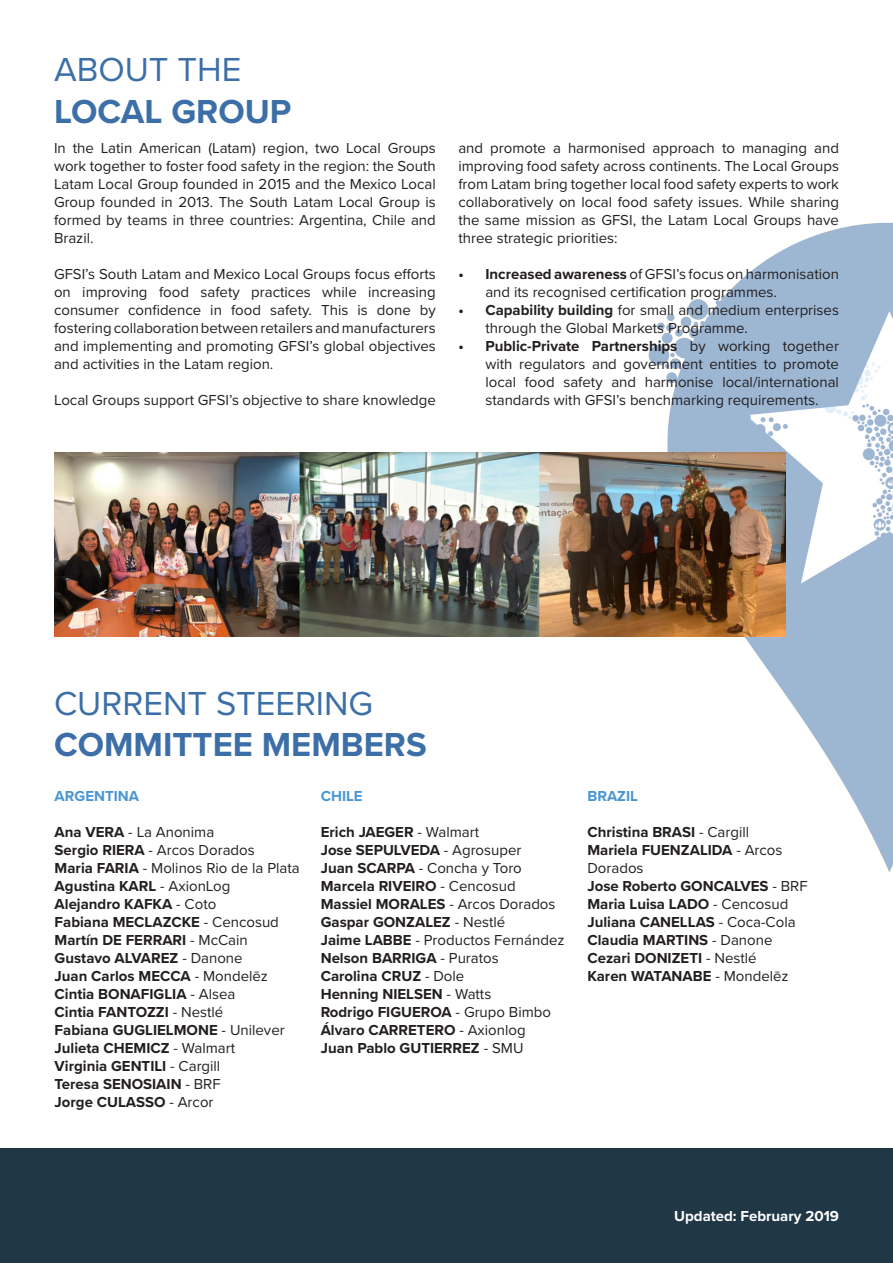
<style>
.page{position:relative;width:893px;height:1263px;background:#fff}
.page>*{position:absolute;margin:0;border:0;box-sizing:border-box;transform-origin:0 0}
.t1{font:700 34.5px "Proxima Nova";color:#3c6fa7}
.t2{font:34.5px "Proxima Nova";color:#3c6fa7}
.t3{font:15px/18px "Proxima Nova";color:#231f20;text-align:justify}
.t4{font:700 15px/18px "Proxima Nova";color:#231f20}
.t5{font:700 15px "Proxima Nova";color:#fff}
.t6{font:700 15px "Proxima Nova";color:#4a96d1}
.s1{font-weight:700}
.s2{font-weight:400}
</style>
<div class="page">
<div style="left:0;top:1148px;width:893px;height:115px;background:#203746"></div>
<img style="left:540px;top:222px;width:353px;height:651px">
<img style="left:55px;top:453px;width:730px;height:184px">
<p class="t2" style="left:54px;top:44px;width:189px">ABOUT THE</p>
<p class="t1" style="left:54px;top:85px;width:239px">LOCAL GROUP</p>
<p class="t3" style="left:54px;top:139px;width:383px">In the Latin American (Latam) region, two Local Groups work together to foster food safety in the region: the South Latam Local Group founded in 2015 and the Mexico Local Group founded in 2013. The South Latam Local Group is formed by teams in three countries: Argentina, Chile and Brazil.</p>
<p class="t3" style="left:54px;top:265px;width:383px">GFSI’s South Latam and Mexico Local Groups focus efforts on improving food safety practices while increasing consumer confidence in food safety. This is done by fostering collaboration between retailers and manufacturers and implementing and promoting GFSI’s global objectives and activities in the Latam region.</p>
<p class="t3" style="left:54px;top:391px;width:383px">Local Groups support GFSI’s objective to share knowledge</p>
<p class="t3" style="left:458px;top:139px;width:382px">and promote a harmonised approach to managing and improving food safety across continents. The Local Groups from Latam bring together local food safety experts to work collaboratively on local food safety issues. While sharing the same mission as GFSI, the Latam Local Groups have three strategic priorities:</p>
<p class="t3" style="left:485px;top:265px;width:355px;text-indent:-27px"><span class="s1">• Increased awareness</span> of GFSI’s focus on harmonisation and its recognised certification programmes.</p>
<p class="t3" style="left:485px;top:301px;width:355px;text-indent:-27px"><span class="s1">• Capability building</span> for small and medium enterprises through the Global Markets Programme.</p>
<p class="t3" style="left:485px;top:337px;width:355px;text-indent:-27px"><span class="s1">• Public-Private Partnerships</span> by working together with regulators and government entities to promote local food safety and harmonise local/international standards with GFSI’s benchmarking requirements.</p>
<p class="t2" style="left:54px;top:678px;width:321px">CURRENT STEERING</p>
<p class="t1" style="left:54px;top:719px;width:374px">COMMITTEE MEMBERS</p>
<p class="t6" style="left:55px;top:784px;width:86px">ARGENTINA</p>
<p class="t3" style="left:55px;top:822px;width:161px"><span class="s1">Ana VERA</span> - La Anonima</p>
<p class="t3" style="left:55px;top:840px;width:202px"><span class="s1">Sergio RIERA</span> - Arcos Dorados</p>
<p class="t3" style="left:55px;top:858px;width:247px"><span class="s1">Maria FARIA</span> - Molinos Rio de la Plata</p>
<p class="t4" style="left:55px;top:876px;width:177px">Agustina KARL <span class="s2">- AxionLog</span></p>
<p class="t4" style="left:55px;top:894px;width:163px">Alejandro KAFKA <span class="s2">- Coto</span></p>
<p class="t4" style="left:55px;top:912px;width:226px">Fabiana MECLAZCKE <span class="s2">- Cencosud</span></p>
<p class="t4" style="left:55px;top:930px;width:195px">Martín DE FERRARI <span class="s2">- McCain</span></p>
<p class="t4" style="left:55px;top:948px;width:190px">Gustavo ALVAREZ <span class="s2">- Danone</span></p>
<p class="t4" style="left:55px;top:966px;width:215px">Juan Carlos MECCA <span class="s2">- Mondelēz</span></p>
<p class="t4" style="left:55px;top:984px;width:182px">Cintia BONAFIGLIA <span class="s2">- Alsea</span></p>
<p class="t4" style="left:55px;top:1002px;width:170px">Cintia FANTOZZI <span class="s2">- Nestlé</span></p>
<p class="t4" style="left:55px;top:1020px;width:232px">Fabiana GUGLIELMONE <span class="s2">- Unilever</span></p>
<p class="t4" style="left:55px;top:1038px;width:182px">Julieta CHEMICZ <span class="s2">- Walmart</span></p>
<p class="t4" style="left:55px;top:1056px;width:167px">Virginia GENTILI <span class="s2">- Cargill</span></p>
<p class="t4" style="left:55px;top:1074px;width:168px">Teresa SENOSIAIN <span class="s2">- BRF</span></p>
<p class="t4" style="left:55px;top:1092px;width:160px">Jorge CULASSO <span class="s2">- Arcor</span></p>
<p class="t6" style="left:321px;top:784px;width:43px">CHILE</p>
<p class="t4" style="left:321px;top:822px;width:160px">Erich JAEGER <span class="s2">- Walmart</span></p>
<p class="t4" style="left:321px;top:840px;width:202px">Jose SEPULVEDA <span class="s2">- Agrosuper</span></p>
<p class="t3" style="left:321px;top:858px;width:203px"><span class="s1">Juan SCARPA</span> - Concha y Toro</p>
<p class="t4" style="left:321px;top:876px;width:196px">Marcela RIVEIRO <span class="s2">- Cencosud</span></p>
<p class="t4" style="left:321px;top:894px;width:236px">Massiel MORALES <span class="s2">- Arcos Dorados</span></p>
<p class="t4" style="left:321px;top:912px;width:186px">Gaspar GONZALEZ <span class="s2">- Nestlé</span></p>
<p class="t3" style="left:321px;top:930px;width:245px"><span class="s1">Jaime LABBE</span> - Productos Fernández</p>
<p class="t4" style="left:321px;top:948px;width:180px">Nelson BARRIGA <span class="s2">- Puratos</span></p>
<p class="t4" style="left:321px;top:966px;width:145px">Carolina CRUZ <span class="s2">- Dole</span></p>
<p class="t4" style="left:321px;top:984px;width:172px">Henning NIELSEN <span class="s2">- Watts</span></p>
<p class="t4" style="left:321px;top:1002px;width:232px">Rodrigo FIGUEROA <span class="s2">- Grupo Bimbo</span></p>
<p class="t4" style="left:321px;top:1020px;width:206px">Álvaro CARRETERO <span class="s2">- Axionlog</span></p>
<p class="t4" style="left:321px;top:1038px;width:204px">Juan Pablo GUTIERREZ <span class="s2">- SMU</span></p>
<p class="t6" style="left:587px;top:784px;width:52px">BRAZIL</p>
<p class="t4" style="left:587px;top:822px;width:163px">Christina BRASI <span class="s2">- Cargill</span></p>
<p class="t4" style="left:587px;top:840px;width:197px">Mariela FUENZALIDA <span class="s2">- Arcos<br>Dorados</span></p>
<p class="t4" style="left:587px;top:876px;width:222px">Jose Roberto GONCALVES <span class="s2">- BRF</span></p>
<p class="t4" style="left:587px;top:894px;width:202px">Maria Luisa LADO <span class="s2">- Cencosud</span></p>
<p class="t4" style="left:587px;top:912px;width:210px">Juliana CANELLAS <span class="s2">- Coca-Cola</span></p>
<p class="t4" style="left:587px;top:930px;width:187px">Claudia MARTINS <span class="s2">- Danone</span></p>
<p class="t4" style="left:587px;top:948px;width:171px">Cezari DONIZETI <span class="s2">- Nestlé</span></p>
<p class="t4" style="left:587px;top:966px;width:203px">Karen WATANABE <span class="s2">- Mondelēz</span></p>
<p class="t5" style="left:674px;top:1204px;width:166px">Updated: February 2019</p>
</div>
